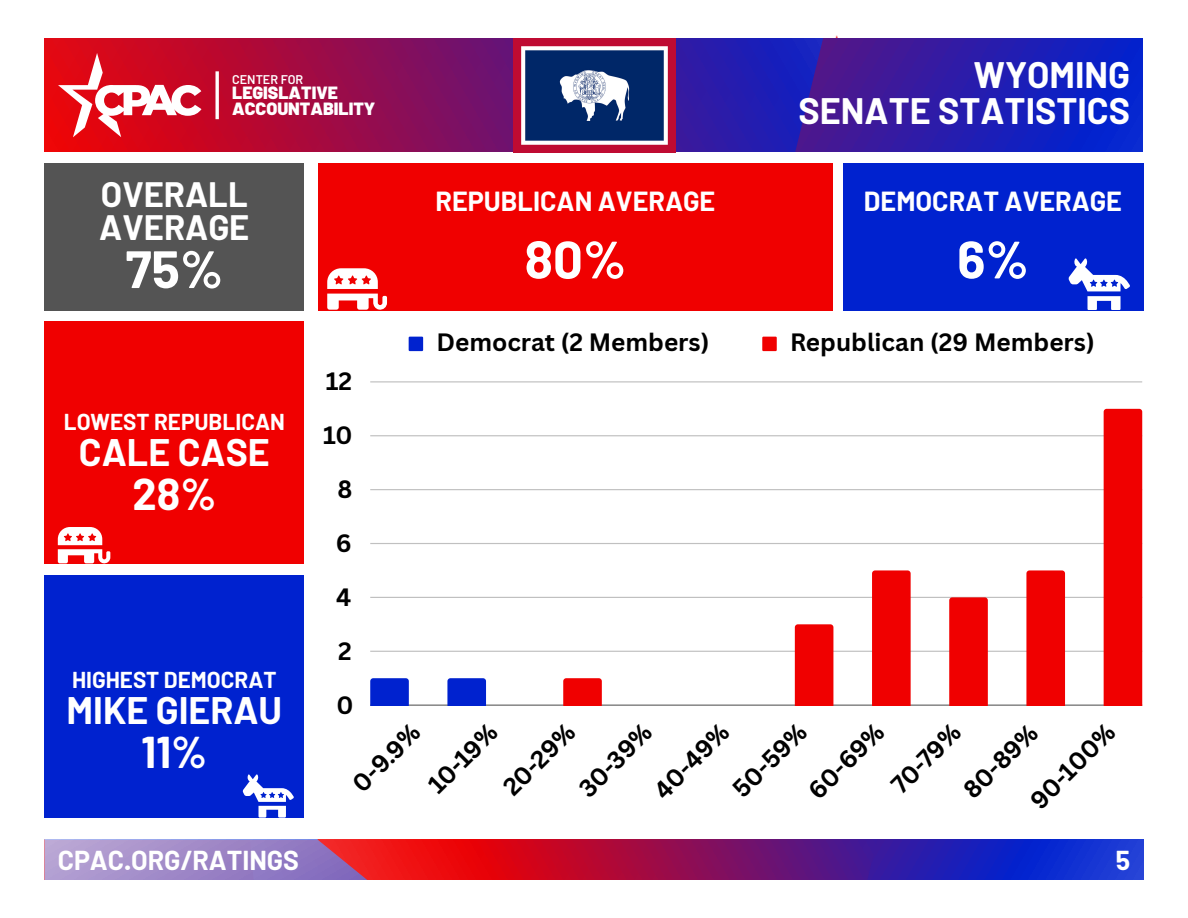
<style>
.page{position:relative;width:1188px;height:918px;background:#fff}
.page>*{position:absolute;margin:0;border:0;box-sizing:border-box;transform-origin:0 0}
.t1{font:700 52.5px "Barlow";color:#fff}
.t2{font:700 43.5px "Barlow";color:#fff}
.t3{font:700 37.5px "Barlow";color:#fff}
.t4{font:700 36px "Barlow";color:#fff}
.t5{font:700 34.5px "Barlow";color:#fff}
.t6{font:700 27px "Barlow";color:#fff}
.t7{font:700 26.7px "Barlow";color:#fff}
.t8{font:700 24.45px "Canva Sans";color:#000}
.t9{font:700 22.5px "Barlow";color:#fff}
.t10{font:900 17.7px "Barlow";color:#fff}
.t11{font:600 12.6px "Barlow";color:#fff}
</style>
<div class="page">
<div style="left:45px;top:163px;width:259px;height:147px;background:#545454"></div>
<div style="left:45px;top:322px;width:259px;height:242px;background:#f00000"></div>
<div style="left:318px;top:163px;width:514px;height:147px;background:#f00000"></div>
<svg style="left:58px;top:527px;width:52px;height:37px"></svg>
<div style="left:45px;top:575px;width:259px;height:243px;background:#0022cf"></div>
<svg style="left:243px;top:774px;width:51px;height:44px"></svg>
<svg style="left:409px;top:337px;width:14px;height:14px"></svg>
<svg style="left:762px;top:337px;width:15px;height:14px"></svg>
<hr style="left:370px;top:651px;width:772px;height:1px;background:#000">
<hr style="left:370px;top:597px;width:772px;height:1px;background:#000">
<hr style="left:370px;top:543px;width:772px;height:1px;background:#000">
<hr style="left:370px;top:489px;width:772px;height:1px;background:#000">
<hr style="left:370px;top:435px;width:772px;height:1px;background:#000">
<hr style="left:370px;top:381px;width:772px;height:1px;background:#000">
<hr style="left:370px;top:705px;width:772px;height:1px;background:#000">
<svg style="left:370px;top:678px;width:39px;height:27px"></svg>
<svg style="left:447px;top:678px;width:39px;height:27px"></svg>
<svg style="left:563px;top:678px;width:39px;height:27px"></svg>
<div style="left:795px;top:624px;width:38px;height:81px;background:#f00000"></div>
<div style="left:872px;top:570px;width:39px;height:135px;background:#f00000"></div>
<div style="left:949px;top:597px;width:39px;height:108px;background:#f00000"></div>
<div style="left:1026px;top:570px;width:39px;height:135px;background:#f00000"></div>
<div style="left:1104px;top:409px;width:38px;height:296px;background:#f00000"></div>
<svg style="left:45px;top:38px;width:1098px;height:114px;background:#5b1580"></svg>
<svg style="left:58px;top:53px;width:144px;height:84px"></svg>
<hr style="left:216px;top:71px;width:3px;height:48px;background:#fff">
<svg style="left:45px;top:840px;width:1099px;height:39px;background:#833584"></svg>
<div style="left:843px;top:163px;width:300px;height:147px;background:#0022cf"></div>
<svg style="left:327px;top:268px;width:60px;height:42px"></svg>
<svg style="left:1068px;top:258px;width:62px;height:52px"></svg>
<img style="left:513px;top:39px;width:162px;height:113px">
<p class="t11" style="left:232px;top:71px;width:73px">CENTER FOR</p>
<p class="t10" style="left:232px;top:82px;width:107px">LEGISLATIVE</p>
<p class="t10" style="left:232px;top:98px;width:145px">ACCOUNTABILITY</p>
<p class="t5" style="left:101px;top:173px;width:148px">OVERALL</p>
<p class="t5" style="left:99px;top:205px;width:152px">AVERAGE</p>
<p class="t1" style="left:126px;top:236px;width:99px">75%</p>
<p class="t9" style="left:64px;top:407px;width:223px">LOWEST REPUBLICAN</p>
<p class="t3" style="left:79px;top:428px;width:192px">CALE CASE</p>
<p class="t2" style="left:132px;top:466px;width:85px">28%</p>
<p class="t8" style="left:326px;top:364px;width:28px">12</p>
<p class="t8" style="left:323px;top:418px;width:31px">10</p>
<p class="t8" style="left:338px;top:472px;width:16px">8</p>
<p class="t8" style="left:336px;top:526px;width:17px">6</p>
<p class="t8" style="left:336px;top:580px;width:17px">4</p>
<p class="t8" style="left:338px;top:634px;width:15px">2</p>
<p class="t6" style="left:436px;top:184px;width:281px">REPUBLICAN AVERAGE</p>
<p class="t1" style="left:525px;top:226px;width:103px">80%</p>
<p class="t4" style="left:974px;top:52px;width:158px">WYOMING</p>
<p class="t4" style="left:799px;top:88px;width:333px">SENATE STATISTICS</p>
<p class="t6" style="left:864px;top:184px;width:260px">DEMOCRAT AVERAGE</p>
<p class="t1" style="left:957px;top:226px;width:73px">6%</p>
<p class="t8" style="left:436px;top:324px;width:275px">Democrat (2 Members)</p>
<p class="t8" style="left:790px;top:324px;width:306px">Republican (29 Members)</p>
<p class="t9" style="left:72px;top:666px;width:206px">HIGHEST DEMOCRAT</p>
<p class="t3" style="left:67px;top:687px;width:217px">MIKE GIERAU</p>
<p class="t2" style="left:142px;top:725px;width:67px">11%</p>
<p class="t8" style="left:337px;top:687px;width:19px">0</p>
<p class="t8" style="left:345px;top:775px;width:85px;rotate:-45deg">0-9.9%</p>
<p class="t8" style="left:420px;top:777px;width:88px;rotate:-45deg">10-19%</p>
<p class="t8" style="left:495px;top:779px;width:91px;rotate:-45deg">20-29%</p>
<p class="t8" style="left:571px;top:780px;width:93px;rotate:-45deg">30-39%</p>
<p class="t8" style="left:646px;top:782px;width:95px;rotate:-45deg">40-49%</p>
<p class="t8" style="left:725px;top:781px;width:94px;rotate:-45deg">50-59%</p>
<p class="t8" style="left:800px;top:783px;width:97px;rotate:-45deg">60-69%</p>
<p class="t8" style="left:883px;top:777px;width:88px;rotate:-45deg">70-79%</p>
<p class="t8" style="left:955px;top:782px;width:94px;rotate:-45deg">80-89%</p>
<p class="t8" style="left:1022px;top:792px;width:109px;rotate:-45deg">90-100%</p>
<p class="t7" style="left:58px;top:843px;width:243px">CPAC.ORG/RATINGS</p>
<p class="t7" style="left:1116px;top:843px;width:16px">5</p>
</div>
